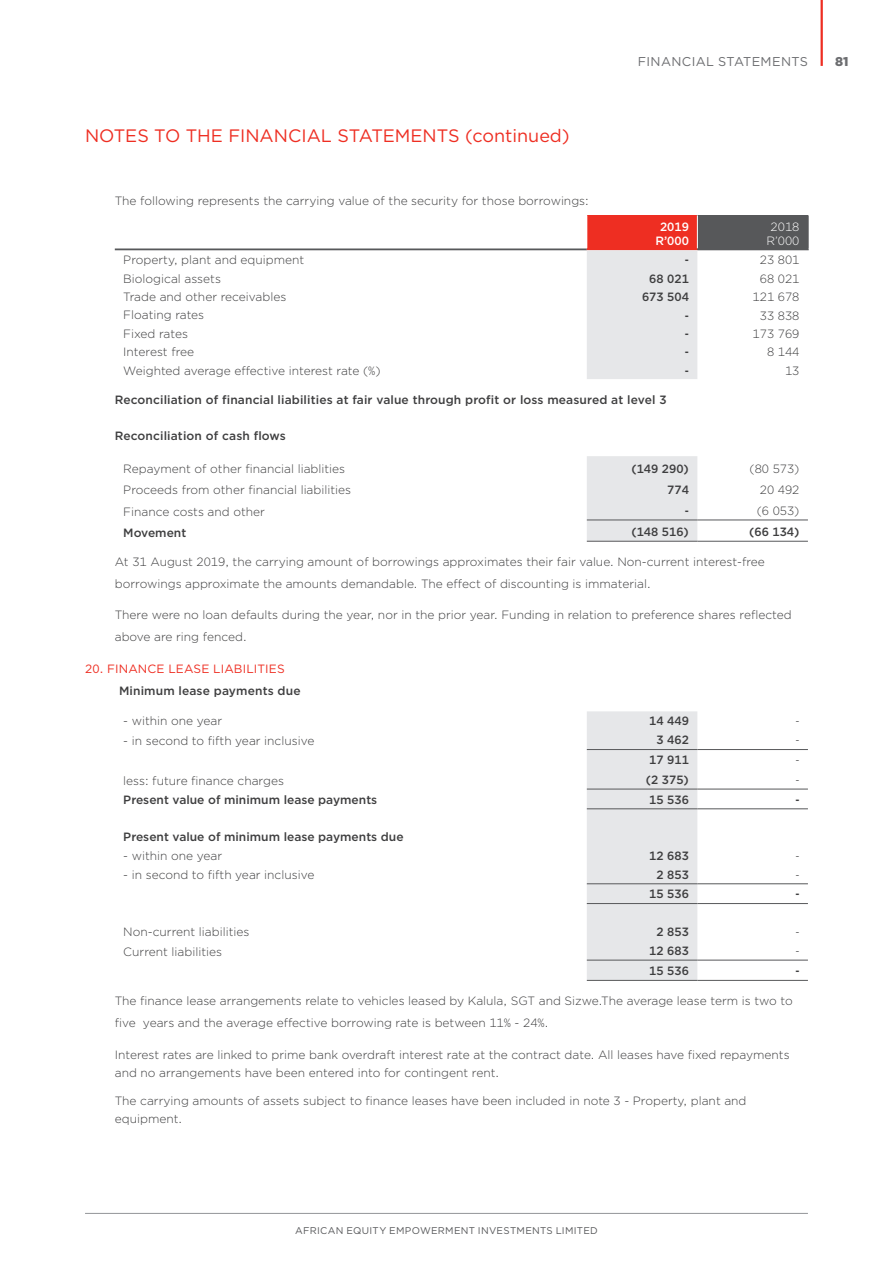
<style>
.page{position:relative;width:893px;height:1263px;background:#fff}
.page>*{position:absolute;margin:0;border:0;box-sizing:border-box;transform-origin:0 0}
.t1{font:18px "Gotham";color:#ee2e22}
.t2{font:12.75px "Gotham";letter-spacing:.025em;color:#6c6d70}
.t3{font:900 12.75px "Gotham";color:#6c6d70}
.t4{font:300 12px/21.5px "Gotham";color:#3e3e3f}
.t5{font:500 12px "Gotham";color:#3e3e3f}
.t6{font:12px "Gotham";letter-spacing:.01em;color:#ee2e22}
.t7{font:500 12px/14.4px "Gotham";color:#fff;text-align:center}
.t8{font:300 12px/14.4px "Gotham";color:#fff;text-align:center}
.t9{font:500 12px "Gotham";color:#3e3e3f;scale:.84 1}
.t10{font:300 12px "Gotham";color:#3e3e3f;scale:.84 1}
.t11{font:9.75px "Gotham";letter-spacing:.03em;color:#57585a}
</style>
<div class="page">
<hr style="left:85px;top:1213px;width:723px;height:1px;background:#939598">
<hr style="left:821px;top:0;width:2px;height:66px;background:#ee2e22">
<div style="left:587px;top:215px;width:110px;height:34px;background:#ee2e22"></div>
<div style="left:697px;top:215px;width:111px;height:34px;background:#57585a"></div>
<hr style="left:697px;top:215px;width:1px;height:33px;background:#fff">
<hr style="left:115px;top:248px;width:472px;height:2px;background:#57585a">
<hr style="left:587px;top:248px;width:110px;height:2px;background:#ee2e22">
<hr style="left:697px;top:248px;width:112px;height:2px;background:#57585a">
<hr style="left:807px;top:215px;width:2px;height:33px;background:#57585a">
<div style="left:587px;top:250px;width:110px;height:129px;background:#e6e7e9"></div>
<div style="left:587px;top:456px;width:110px;height:85px;background:#e6e7e9"></div>
<hr style="left:587px;top:519px;width:110px;height:1px;background:#57585a">
<hr style="left:697px;top:519px;width:111px;height:1px;background:#57585a">
<hr style="left:587px;top:541px;width:110px;height:1px;background:#57585a">
<hr style="left:697px;top:541px;width:111px;height:1px;background:#57585a">
<div style="left:587px;top:711px;width:110px;height:269px;background:#e6e7e9"></div>
<hr style="left:587px;top:749px;width:110px;height:1px;background:#57585a">
<hr style="left:697px;top:749px;width:111px;height:1px;background:#57585a">
<hr style="left:587px;top:808px;width:110px;height:1px;background:#57585a">
<hr style="left:697px;top:808px;width:111px;height:1px;background:#57585a">
<hr style="left:587px;top:789px;width:110px;height:1px;background:#57585a">
<hr style="left:697px;top:789px;width:111px;height:1px;background:#57585a">
<hr style="left:587px;top:883px;width:110px;height:1px;background:#57585a">
<hr style="left:697px;top:883px;width:111px;height:1px;background:#57585a">
<hr style="left:587px;top:903px;width:110px;height:1px;background:#57585a">
<hr style="left:697px;top:903px;width:111px;height:1px;background:#57585a">
<hr style="left:587px;top:960px;width:110px;height:1px;background:#57585a">
<hr style="left:697px;top:960px;width:111px;height:1px;background:#57585a">
<hr style="left:587px;top:980px;width:110px;height:1px;background:#57585a">
<hr style="left:697px;top:980px;width:111px;height:1px;background:#57585a">
<h1 class="t1" style="left:85px;top:124px;width:486px">NOTES TO THE FINANCIAL STATEMENTS (continued)</h1>
<p class="t4" style="left:115px;top:190px;width:475px">The following represents the carrying value of the security for those borrowings:</p>
<p class="t2" style="left:638px;top:53px;width:172px">FINANCIAL STATEMENTS</p>
<p class="t3" style="left:835px;top:53px;width:15px">81</p>
<p class="t7" style="left:655px;top:219px;width:35px">2019<br>R’000</p>
<p class="t8" style="left:766px;top:219px;width:35px">2018<br>R’000</p>
<p class="t4" style="left:123px;top:249px;width:182px">Property, plant and equipment</p>
<p class="t9" style="left:685px;top:252px;width:6px">-</p>
<p class="t4" style="left:760px;top:249px;width:41px">23 801</p>
<p class="t4" style="left:123px;top:267px;width:99px">Biological assets</p>
<p class="t5" style="left:649px;top:271px;width:41px">68 021</p>
<p class="t4" style="left:760px;top:267px;width:41px">68 021</p>
<p class="t4" style="left:123px;top:286px;width:165px">Trade and other receivables</p>
<p class="t5" style="left:642px;top:289px;width:48px">673 504</p>
<p class="t4" style="left:753px;top:286px;width:48px">121 678</p>
<p class="t4" style="left:123px;top:304px;width:82px">Floating rates</p>
<p class="t9" style="left:685px;top:307px;width:6px">-</p>
<p class="t4" style="left:760px;top:304px;width:41px">33 838</p>
<p class="t4" style="left:123px;top:323px;width:66px">Fixed rates</p>
<p class="t9" style="left:685px;top:326px;width:6px">-</p>
<p class="t4" style="left:753px;top:323px;width:48px">173 769</p>
<p class="t4" style="left:123px;top:341px;width:72px">Interest free</p>
<p class="t9" style="left:685px;top:344px;width:6px">-</p>
<p class="t4" style="left:767px;top:341px;width:34px">8 144</p>
<p class="t4" style="left:123px;top:359px;width:259px">Weighted average effective interest rate (%)</p>
<p class="t9" style="left:685px;top:363px;width:6px">-</p>
<p class="t4" style="left:785px;top:359px;width:16px">13</p>
<p class="t5" style="left:115px;top:391px;width:553px">Reconciliation of financial liabilities at fair value through profit or loss measured at level 3</p>
<p class="t5" style="left:115px;top:428px;width:173px">Reconciliation of cash flows</p>
<p class="t4" style="left:123px;top:458px;width:223px">Repayment of other financial liablities</p>
<p class="t5" style="left:631px;top:461px;width:59px">(149 290)</p>
<p class="t4" style="left:749px;top:458px;width:51px">(80 573)</p>
<p class="t4" style="left:123px;top:479px;width:229px">Proceeds from other financial liabilities</p>
<p class="t5" style="left:667px;top:482px;width:23px">774</p>
<p class="t4" style="left:760px;top:479px;width:41px">20 492</p>
<p class="t4" style="left:123px;top:500px;width:143px">Finance costs and other</p>
<p class="t9" style="left:685px;top:503px;width:6px">-</p>
<p class="t4" style="left:757px;top:500px;width:44px">(6 053)</p>
<p class="t5" style="left:123px;top:525px;width:64px">Movement</p>
<p class="t5" style="left:631px;top:524px;width:59px">(148 516)</p>
<p class="t5" style="left:749px;top:524px;width:52px">(66 134)</p>
<p class="t4" style="left:115px;top:551px;width:652px">At 31 August 2019, the carrying amount of borrowings approximates their fair value. Non-current interest-free borrowings approximate the amounts demandable. The effect of discounting is immaterial.</p>
<p class="t4" style="left:115px;top:604px;width:678px">There were no loan defaults during the year, nor in the prior year. Funding in relation to preference shares reflected above are ring fenced.</p>
<p class="t6" style="left:85px;top:660px;width:201px">20. FINANCE LEASE LIABILITIES</p>
<p class="t5" style="left:119px;top:683px;width:183px">Minimum lease payments due</p>
<p class="t4" style="left:123px;top:710px;width:100px">- within one year</p>
<p class="t5" style="left:649px;top:713px;width:41px">14 449</p>
<p class="t10" style="left:795px;top:713px;width:6px">-</p>
<p class="t4" style="left:123px;top:730px;width:193px">- in second to fifth year inclusive</p>
<p class="t5" style="left:656px;top:732px;width:34px">3 462</p>
<p class="t10" style="left:795px;top:733px;width:6px">-</p>
<p class="t5" style="left:649px;top:752px;width:41px">17 911</p>
<p class="t10" style="left:795px;top:752px;width:6px">-</p>
<p class="t4" style="left:123px;top:769px;width:162px">less: future finance charges</p>
<p class="t5" style="left:646px;top:772px;width:44px">(2 375)</p>
<p class="t10" style="left:795px;top:772px;width:6px">-</p>
<p class="t5" style="left:123px;top:792px;width:255px">Present value of minimum lease payments</p>
<p class="t5" style="left:649px;top:792px;width:41px">15 536</p>
<p class="t9" style="left:795px;top:792px;width:6px">-</p>
<p class="t5" style="left:123px;top:829px;width:282px">Present value of minimum lease payments due</p>
<p class="t4" style="left:123px;top:844px;width:100px">- within one year</p>
<p class="t5" style="left:649px;top:847px;width:41px">12 683</p>
<p class="t10" style="left:795px;top:848px;width:6px">-</p>
<p class="t4" style="left:123px;top:864px;width:193px">- in second to fifth year inclusive</p>
<p class="t5" style="left:656px;top:867px;width:34px">2 853</p>
<p class="t10" style="left:795px;top:867px;width:6px">-</p>
<p class="t5" style="left:649px;top:886px;width:41px">15 536</p>
<p class="t9" style="left:795px;top:886px;width:6px">-</p>
<p class="t4" style="left:123px;top:921px;width:128px">Non-current liabilities</p>
<p class="t5" style="left:656px;top:924px;width:34px">2 853</p>
<p class="t10" style="left:795px;top:924px;width:6px">-</p>
<p class="t4" style="left:123px;top:940px;width:100px">Current liabilities</p>
<p class="t5" style="left:649px;top:943px;width:41px">12 683</p>
<p class="t10" style="left:795px;top:943px;width:6px">-</p>
<p class="t5" style="left:649px;top:963px;width:41px">15 536</p>
<p class="t9" style="left:795px;top:963px;width:6px">-</p>
<p class="t4" style="left:115px;top:990px;width:679px">The finance lease arrangements relate to vehicles leased by Kalula, SGT and Sizwe.The average lease term is two to five years and the average effective borrowing rate is between 11% - 24%.</p>
<p class="t4" style="left:115px;top:1045px;width:676px;line-height:18.6px">Interest rates are linked to prime bank overdraft interest rate at the contract date. All leases have fixed repayments and no arrangements have been entered into for contingent rent.</p>
<p class="t4" style="left:115px;top:1092px;width:633px;line-height:18px">The carrying amounts of assets subject to finance leases have been included in note 3 - Property, plant and equipment.</p>
<p class="t11" style="left:295px;top:1224px;width:304px">AFRICAN EQUITY EMPOWERMENT INVESTMENTS LIMITED</p>
</div>
